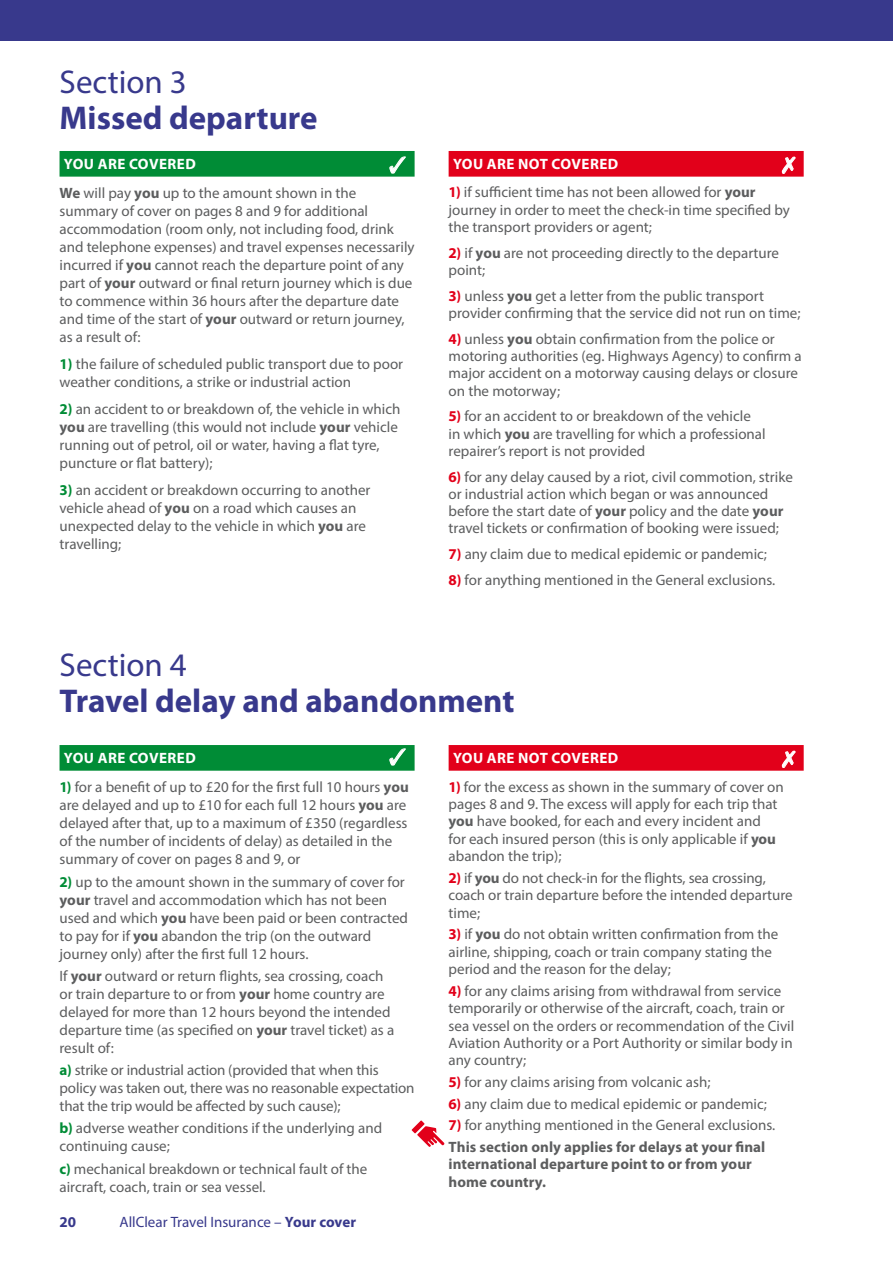
<style>
.page{position:relative;width:893px;height:1263px;background:#fff}
.page>*{position:absolute;margin:0;border:0;box-sizing:border-box;transform-origin:0 0}
.t1{font:700 33px "Myriad Pro";color:#38398c}
.t2{font:33px "Myriad Pro";color:#38398c}
.t3{font:15px/18px "Myriad Pro";color:#5c5d5e}
.t4{font:700 15px/17.4px "Myriad Pro";letter-spacing:.005em;color:#5c5d5e}
.t5{font:700 15px "Myriad Pro";letter-spacing:.03em;color:#fff}
.t6{font:15px "Myriad Pro";color:#38398c}
.t7{font:700 15px "Myriad Pro";color:#38398c}
.s1{font-weight:700;color:#fff}
.s2{font-weight:700}
.s3{font-weight:700;color:#008c36}
.s4{font-weight:700;color:#e2001a}
</style>
<div class="page">
<div style="left:0;top:0;width:893px;height:41px;background:#38398c"></div>
<div style="left:60px;top:745px;width:355px;height:26px;background:#008c36"></div>
<div style="left:449px;top:745px;width:355px;height:26px;background:#e2001a"></div>
<svg style="left:412px;top:1120px;width:32px;height:27px"></svg>
<div style="left:60px;top:151px;width:355px;height:26px;background:#008c36"></div>
<div style="left:449px;top:151px;width:355px;height:26px;background:#e2001a"></div>
<h1 class="t2" style="left:60px;top:61px;width:129px">Section 3</h1>
<h1 class="t1" style="left:60px;top:96px;width:260px">Missed departure</h1>
<p class="t3" style="left:60px;top:149px;width:298px;line-height:29.4px"><span class="s1">YOU ARE COVERED<br></span><span class="s2">We</span> will pay <span class="s2">you</span> up to the amount shown in the</p>
<p class="t3" style="left:60px;top:202px;width:357px">summary of cover on pages 8 and 9 for additional accommodation (room only, not including food, drink and telephone expenses) and travel expenses necessarily incurred if <span class="s2">you</span> cannot reach the departure point of any part of <span class="s2">your</span> outward or final return journey which is due to commence within 36 hours after the departure date and time of the start of <span class="s2">your</span> outward or return journey, as a result of:</p>
<p class="t3" style="left:60px;top:355px;width:345px"><span class="s3">1)</span> the failure of scheduled public transport due to poor weather conditions, a strike or industrial action</p>
<p class="t3" style="left:60px;top:400px;width:342px"><span class="s3">2)</span> an accident to or breakdown of, the vehicle in which <span class="s2">you</span> are travelling (this would not include <span class="s2">your</span> vehicle running out of petrol, oil or water, having a flat tyre, puncture or flat battery);</p>
<p class="t3" style="left:60px;top:481px;width:312px"><span class="s3">3)</span> an accident or breakdown occurring to another vehicle ahead of <span class="s2">you</span> on a road which causes an unexpected delay to the vehicle in which <span class="s2">you</span> are travelling;</p>
<p class="t5" style="left:453px;top:154px;width:167px">YOU ARE NOT COVERED</p>
<p class="t3" style="left:449px;top:184px;width:343px;line-height:17.2px"><span class="s4">1)</span> if sufficient time has not been allowed for <span class="s2">your </span>journey in order to meet the check-in time specified by the transport providers or agent;</p>
<p class="t3" style="left:449px;top:244px;width:332px;line-height:17.2px"><span class="s4">2)</span> if <span class="s2">you</span> are not proceeding directly to the departure point;</p>
<p class="t3" style="left:449px;top:287px;width:353px;line-height:17.2px"><span class="s4">3)</span> unless <span class="s2">you</span> get a letter from the public transport provider confirming that the service did not run on time;</p>
<p class="t3" style="left:449px;top:330px;width:355px;line-height:17.2px"><span class="s4">4)</span> unless <span class="s2">you</span> obtain confirmation from the police or motoring authorities (eg. Highways Agency) to confirm a major accident on a motorway causing delays or closure on the motorway;</p>
<p class="t3" style="left:449px;top:407px;width:319px;line-height:17.2px"><span class="s4">5)</span> for an accident to or breakdown of the vehicle in which <span class="s2">you</span> are travelling for which a professional repairer’s report is not provided</p>
<p class="t3" style="left:449px;top:468px;width:346px;line-height:17.2px"><span class="s4">6)</span> for any delay caused by a riot, civil commotion, strike or industrial action which began or was announced before the start date of <span class="s2">your</span> policy and the date <span class="s2">your </span>travel tickets or confirmation of booking were issued;</p>
<p class="t3" style="left:449px;top:545px;width:320px"><span class="s4">7)</span> any claim due to medical epidemic or pandemic;</p>
<p class="t3" style="left:449px;top:570px;width:328px"><span class="s4">8)</span> for anything mentioned in the General exclusions.</p>
<h1 class="t2" style="left:60px;top:645px;width:129px">Section 4</h1>
<h1 class="t1" style="left:60px;top:679px;width:456px">Travel delay and abandonment</h1>
<p class="t5" style="left:64px;top:748px;width:133px">YOU ARE COVERED</p>
<p class="t3" style="left:60px;top:778px;width:351px"><span class="s3">1)</span> for a benefit of up to £20 for the first full 10 hours <span class="s2">you </span>are delayed and up to £10 for each full 12 hours <span class="s2">you</span> are delayed after that, up to a maximum of £350 (regardless of the number of incidents of delay) as detailed in the summary of cover on pages 8 and 9, or</p>
<p class="t3" style="left:60px;top:872px;width:350px"><span class="s3">2)</span> up to the amount shown in the summary of cover for <span class="s2">your</span> travel and accommodation which has not been used and which <span class="s2">you</span> have been paid or been contracted to pay for if <span class="s2">you</span> abandon the trip (on the outward journey only) after the first full 12 hours.</p>
<p class="t3" style="left:60px;top:966px;width:336px">If <span class="s2">your</span> outward or return flights, sea crossing, coach or train departure to or from <span class="s2">your</span> home country are delayed for more than 12 hours beyond the intended departure time (as specified on <span class="s2">your</span> travel ticket) as a result of:</p>
<p class="t3" style="left:60px;top:1061px;width:357px"><span class="s3">a)</span> strike or industrial action (provided that when this policy was taken out, there was no reasonable expectation that the trip would be affected by such cause);</p>
<p class="t3" style="left:60px;top:1119px;width:324px"><span class="s3">b)</span> adverse weather conditions if the underlying and continuing cause;</p>
<p class="t3" style="left:60px;top:1159px;width:309px"><span class="s3">c)</span> mechanical breakdown or technical fault of the aircraft, coach, train or sea vessel.</p>
<p class="t5" style="left:453px;top:748px;width:167px">YOU ARE NOT COVERED</p>
<p class="t3" style="left:449px;top:778px;width:337px;line-height:17.4px"><span class="s4">1)</span> for the excess as shown in the summary of cover on pages 8 and 9. The excess will apply for each trip that <span class="s2">you</span> have booked, for each and every incident and<br>for each insured person (this is only applicable if <span class="s2">you </span>abandon the trip);</p>
<p class="t3" style="left:449px;top:869px;width:346px;line-height:17.4px"><span class="s4">2)</span> if <span class="s2">you</span> do not check-in for the flights, sea crossing, coach or train departure before the intended departure time;</p>
<p class="t3" style="left:449px;top:925px;width:331px;line-height:17.4px"><span class="s4">3)</span> if <span class="s2">you</span> do not obtain written confirmation from the airline, shipping, coach or train company stating the period and the reason for the delay;</p>
<p class="t3" style="left:449px;top:982px;width:347px;line-height:17.4px"><span class="s4">4)</span> for any claims arising from withdrawal from service temporarily or otherwise of the aircraft, coach, train or sea vessel on the orders or recommendation of the Civil Aviation Authority or a Port Authority or similar body in any country;</p>
<p class="t3" style="left:449px;top:1073px;width:263px"><span class="s4">5)</span> for any claims arising from volcanic ash;</p>
<p class="t3" style="left:449px;top:1094px;width:320px"><span class="s4">6)</span> any claim due to medical epidemic or pandemic;</p>
<p class="t3" style="left:449px;top:1114px;width:328px;line-height:21.6px"><span class="s4">7)</span> for anything mentioned in the General exclusions.<br><span class="s2">This section only applies for delays at your final</span></p>
<p class="t4" style="left:449px;top:1155px;width:305px">international departure point to or from your home country.</p>
<p class="t7" style="left:60px;top:1212px;width:18px">20</p>
<p class="t6" style="left:120px;top:1213px;width:238px">AllClear Travel Insurance – <span class="s2">Your cover</span></p>
</div>
